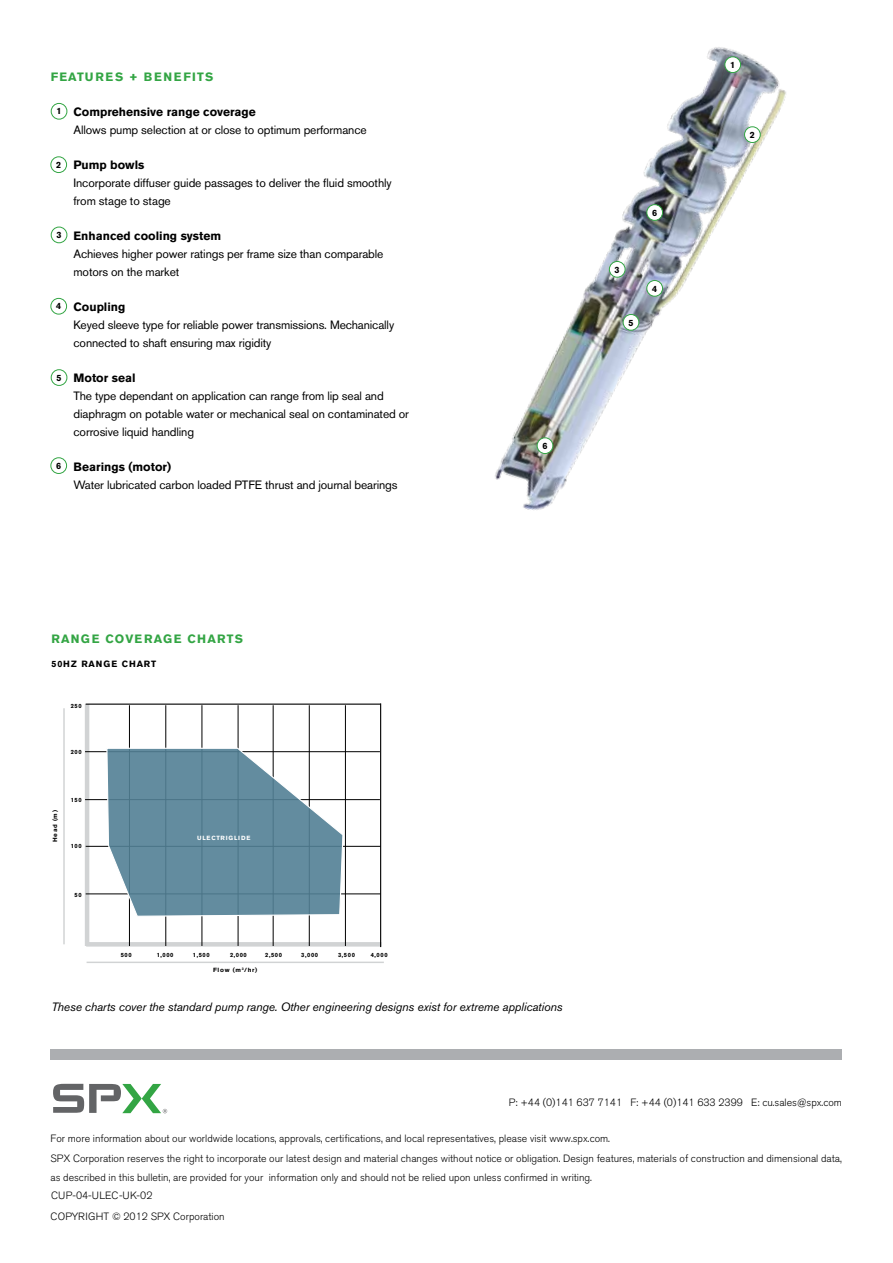
<style>
.page{position:relative;width:893px;height:1263px;background:#fff}
.page>*{position:absolute;margin:0;border:0;box-sizing:border-box;transform-origin:0 0}
.t1{font:12px/18px "Akzidenz Grotesk BE";letter-spacing:-.01em;color:#000}
.t2{font:700 12px "Akzidenz Grotesk BE";color:#000}
.t3{font:italic 12px "Akzidenz Grotesk BE";letter-spacing:-.01em;color:#000}
.t4{font:700 12px "Akzidenz Grotesk BE";letter-spacing:.14em;color:#33a544}
.t5{font:300 10.5px/19.5px "Akzidenz Grotesk BE";color:#000}
.t6{font:700 9px "Akzidenz Grotesk BE";letter-spacing:.1em;color:#000}
.t7{font:700 6px "Akzidenz Grotesk BE";letter-spacing:.1em;color:#000}
.t8{font:700 6px "Akzidenz Grotesk BE";color:#fff}
</style>
<div class="page">
<div style="left:50px;top:1049px;width:792px;height:11px;background:#acaeb1"></div>
<svg style="left:53px;top:1084px;width:114px;height:29px"></svg>
<img style="left:495px;top:47px;width:291px;height:463px">
<div style="left:725px;top:57px;width:16px;height:16px;background:#fff;border:1px solid #33a544;border-radius:50%"></div>
<div style="left:744px;top:127px;width:16px;height:16px;background:#fff;border:1px solid #33a544;border-radius:50%"></div>
<div style="left:609px;top:261px;width:16px;height:16px;background:#fff;border:1px solid #33a544;border-radius:50%"></div>
<div style="left:647px;top:280px;width:16px;height:16px;background:#fff;border:1px solid #33a544;border-radius:50%"></div>
<div style="left:623px;top:314px;width:16px;height:16px;background:#fff;border:1px solid #33a544;border-radius:50%"></div>
<div style="left:647px;top:204px;width:16px;height:17px;background:#fff;border:1px solid #33a544;border-radius:50%"></div>
<div style="left:537px;top:438px;width:16px;height:16px;background:#fff;border:1px solid #33a544;border-radius:50%"></div>
<div style="left:51px;top:103px;width:16px;height:16px;background:#fff;border:1px solid #33a544;border-radius:50%"></div>
<div style="left:51px;top:157px;width:16px;height:16px;background:#fff;border:1px solid #33a544;border-radius:50%"></div>
<div style="left:51px;top:227px;width:16px;height:16px;background:#fff;border:1px solid #33a544;border-radius:50%"></div>
<div style="left:51px;top:298px;width:16px;height:16px;background:#fff;border:1px solid #33a544;border-radius:50%"></div>
<div style="left:51px;top:369px;width:16px;height:17px;background:#fff;border:1px solid #33a544;border-radius:50%"></div>
<div style="left:51px;top:458px;width:16px;height:16px;background:#fff;border:1px solid #33a544;border-radius:50%"></div>
<hr style="left:63px;top:708px;width:2px;height:236px;background:#d1d3d4">
<hr style="left:87px;top:961px;width:297px;height:2px;background:#d1d3d4">
<hr style="left:86px;top:942px;width:295px;height:4px;background:#d1d3d4">
<hr style="left:85px;top:704px;width:4px;height:242px;background:#d1d3d4">
<hr style="left:86px;top:703px;width:295px;height:2px;background:#000">
<hr style="left:380px;top:703px;width:1px;height:244px;background:#000">
<hr style="left:202px;top:705px;width:1px;height:241px;background:#000">
<hr style="left:85px;top:751px;width:295px;height:1px;background:#000">
<hr style="left:85px;top:799px;width:295px;height:1px;background:#000">
<hr style="left:86px;top:893px;width:295px;height:1px;background:#000">
<hr style="left:273px;top:705px;width:1px;height:241px;background:#000">
<hr style="left:86px;top:846px;width:295px;height:1px;background:#000">
<hr style="left:129px;top:705px;width:1px;height:241px;background:#000">
<hr style="left:165px;top:705px;width:1px;height:241px;background:#000">
<hr style="left:238px;top:705px;width:1px;height:241px;background:#000">
<hr style="left:309px;top:705px;width:1px;height:241px;background:#000">
<hr style="left:345px;top:705px;width:1px;height:241px;background:#000">
<svg style="left:106px;top:747px;width:238px;height:170px"></svg>
<p class="t4" style="left:51px;top:70px;width:10px">feat</p>
<p class="t4" style="left:85px;top:70px;width:30px">ures</p>
<p class="t4" style="left:129px;top:70px;width:35px">+ benefits</p>
<p class="t2" style="left:74px;top:104px;width:184px">Comprehensive range coverage</p>
<p class="t1" style="left:74px;top:120px;width:295px">Allows pump selection at or close to optimum performance</p>
<p class="t2" style="left:74px;top:157px;width:73px">Pump bowls</p>
<p class="t1" style="left:74px;top:173px;width:320px">Incorporate diffuser guide passages to deliver the fluid smoothly from stage to stage</p>
<p class="t2" style="left:74px;top:228px;width:149px">Enhanced cooling system</p>
<p class="t1" style="left:74px;top:244px;width:311px">Achieves higher power ratings per frame size than comparable motors on the market</p>
<p class="t2" style="left:74px;top:299px;width:53px">Coupling</p>
<p class="t1" style="left:74px;top:315px;width:322px">Keyed sleeve type for reliable power transmissions. Mechanically connected to shaft ensuring max rigidity</p>
<p class="t2" style="left:74px;top:370px;width:64px">Motor seal</p>
<p class="t1" style="left:74px;top:386px;width:337px">The type dependant on application can range from lip seal and diaphragm on potable water or mechanical seal on contaminated or corrosive liquid handling</p>
<p class="t2" style="left:74px;top:459px;width:99px">Bearings (motor)</p>
<p class="t1" style="left:74px;top:475px;width:326px">Water lubricated carbon loaded PTFE thrust and journal bearings</p>
<p class="t6" style="left:56px;top:106px;width:7px">1</p>
<p class="t6" style="left:56px;top:159px;width:7px">2</p>
<p class="t6" style="left:56px;top:229px;width:7px">3</p>
<p class="t6" style="left:56px;top:301px;width:7px">4</p>
<p class="t6" style="left:56px;top:372px;width:7px">5</p>
<p class="t6" style="left:56px;top:460px;width:7px">6</p>
<p class="t6" style="left:542px;top:440px;width:7px">6</p>
<p class="t6" style="left:652px;top:207px;width:7px">6</p>
<p class="t6" style="left:615px;top:264px;width:7px">3</p>
<p class="t6" style="left:628px;top:317px;width:7px">5</p>
<p class="t6" style="left:652px;top:283px;width:7px">4</p>
<p class="t4" style="left:51px;top:631px;width:10px">Ran</p>
<p class="t4" style="left:81px;top:631px;width:117px">ge coverage cha</p>
<p class="t4" style="left:217px;top:631px;width:19px">rts</p>
<p class="t6" style="left:51px;top:658px;width:79px">50hz range cha</p>
<p class="t6" style="left:144px;top:658px;width:12px">rt</p>
<p class="t7" style="left:71px;top:703px;width:12px">250</p>
<p class="t7" style="left:71px;top:748px;width:12px">200</p>
<p class="t7" style="left:52px;top:842px;width:33px;rotate:-90deg">Head (m)</p>
<p class="t7" style="left:71px;top:796px;width:12px">150</p>
<p class="t7" style="left:71px;top:843px;width:12px">100</p>
<p class="t7" style="left:75px;top:891px;width:9px">50</p>
<p class="t8" style="left:197px;top:834px;width:11px">ulect</p>
<p class="t8" style="left:220px;top:834px;width:19px">riglide</p>
<p class="t7" style="left:157px;top:951px;width:18px">1,000</p>
<p class="t7" style="left:193px;top:951px;width:18px">1,500</p>
<p class="t7" style="left:230px;top:951px;width:18px">2,000</p>
<p class="t7" style="left:265px;top:951px;width:18px">2,500</p>
<p class="t7" style="left:301px;top:951px;width:18px">3,000</p>
<p class="t7" style="left:121px;top:951px;width:12px">500</p>
<p class="t7" style="left:338px;top:951px;width:18px">3,500</p>
<p class="t7" style="left:213px;top:966px;width:46px">Flow (m<sup>3</sup>/hr)</p>
<p class="t7" style="left:371px;top:951px;width:18px">4,000</p>
<p class="t3" style="left:51px;top:1000px;width:513px">These charts cover the standard pump range. Other engineering designs exist for extreme applications</p>
<p class="t6" style="left:730px;top:60px;width:7px">1</p>
<p class="t6" style="left:750px;top:129px;width:7px">2</p>
<p class="t5" style="left:509px;top:1093px;width:335px">P: +44 (0)141 637 7141 F: +44 (0)141 633 2399 E: cu.sales@spx.com</p>
<p class="t5" style="left:50px;top:1129px;width:793px">For more information about our worldwide locations, approvals, certifications, and local representatives, please visit www.spx.com.<br>SPX Corporation reserves the right to incorporate our latest design and material changes without notice or obligation. Design features, materials of construction and dimensional data, as described in this bulletin, are provided for your information only and should not be relied upon unless confirmed in writing.</p>
<p class="t5" style="left:50px;top:1207px;width:176px">COPYRIGHT © 2012 SPX Corporation</p>
<p class="t5" style="left:51px;top:1185px;width:103px">CUP-04-ULEC-UK-02</p>
</div>
